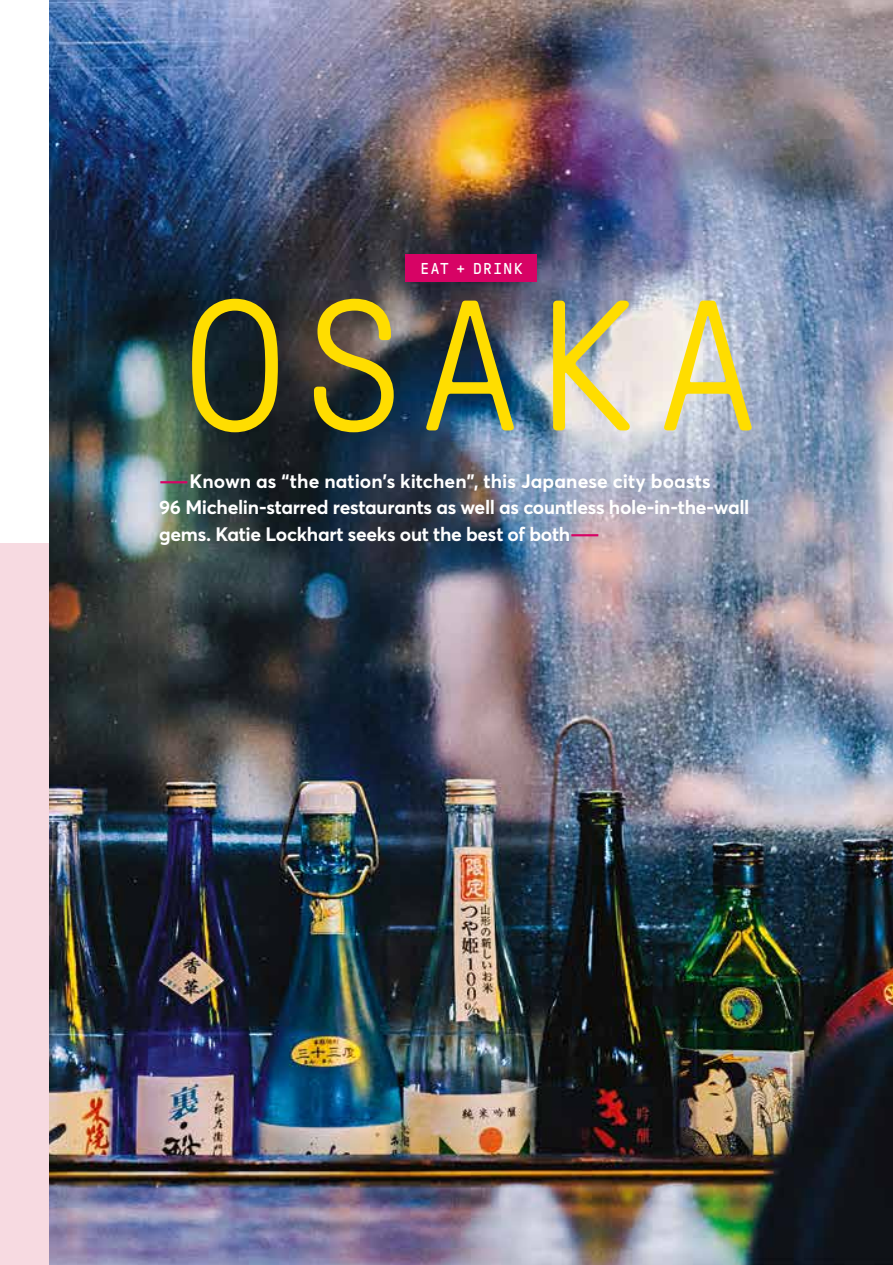
<style>
.page{position:relative;width:893px;height:1265px;background:#fff}
.page>*{position:absolute;margin:0;border:0;box-sizing:border-box;transform-origin:0 0}
.t1{font:300 185.5px "GT Pressura Mono";letter-spacing:.085em;color:#fd0}
.t2{font:700 19.25px/26.2px "Averta Std";letter-spacing:-.015em;color:#fff}
.t3{font:15.75px "GT Pressura Mono";letter-spacing:.095em;color:#fff}
.s1{color:#d70365}
</style>
<div class="page">
<div style="left:0;top:544px;width:225px;height:721px;background:#f7dae1"></div>
<img style="left:50px;top:0;width:843px;height:1265px">
<div style="left:406px;top:254px;width:131px;height:27px;background:#d70365"></div>
<p class="t3" style="left:420px;top:260px;width:103px">EAT + DRINK</p>
<h1 class="t1" style="left:184px;top:268px;width:576px">OSAKA</h1>
<p class="t2" style="left:159px;top:467px;width:592px"><span class="s1">—</span>Known as “the nation’s kitchen”, this Japanese city boasts<br>96 Michelin-starred restaurants as well as countless hole-in-the-wall gems. Katie Lockhart seeks out the best of both<span class="s1">—</span></p>
</div>
